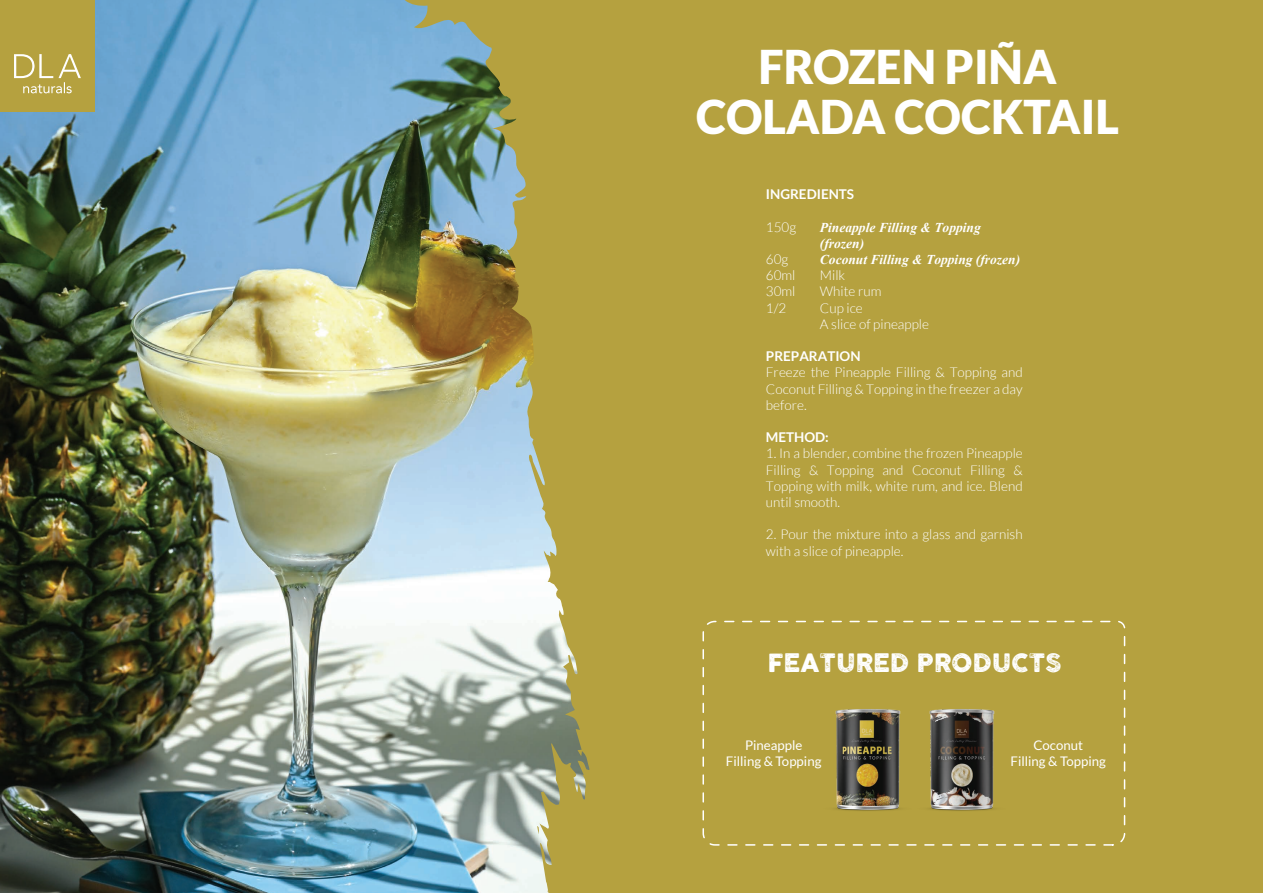
<style>
.page{position:relative;width:1263px;height:893px;background:#b5a13f}
.page>*{position:absolute;margin:0;border:0;box-sizing:border-box;transform-origin:0 0}
.t1{font:900 46.5px/49.3px "Lato";color:#fff;text-align:center}
.t2{font:24.9px "COCOGOOSELETTERPRESS";color:#fff}
.t3{font:300 13.5px/16.2px "Lato";color:#fff}
.t4{font:italic 700 13.5px/16.2px "Times New Roman";color:#fff}
.t5{font:700 13.5px "Lato";color:#fff}
.t6{font:13.2px/15.9px "Lato";color:#fff;text-align:center}
</style>
<div class="page">
<img style="left:0;top:0;width:589px;height:893px">
<div style="left:0;top:0;width:95px;height:112px;background:#b5a13f"></div>
<svg style="left:14px;top:54px;width:67px;height:39px"></svg>
<svg style="left:702px;top:620px;width:424px;height:226px"></svg>
<img style="left:942px;top:675px;width:94px;height:150px">
<img style="left:792px;top:675px;width:150px;height:150px">
<h1 class="t1" style="left:696px;top:42px;width:424px">FROZEN PIÑA<br>COLADA COCKTAIL</h1>
<p class="t5" style="left:766px;top:187px;width:90px">INGREDIENTS</p>
<p class="t3" style="left:766px;top:219px;width:32px">150g</p>
<p class="t4" style="left:820px;top:219px;width:162px">Pineapple Filling &amp; Topping (frozen)</p>
<p class="t3" style="left:766px;top:251px;width:24px">60g</p>
<p class="t4" style="left:820px;top:251px;width:202px">Coconut Filling &amp; Topping (frozen)</p>
<p class="t3" style="left:766px;top:267px;width:31px">60ml</p>
<p class="t3" style="left:820px;top:267px;width:27px">Milk</p>
<p class="t3" style="left:766px;top:284px;width:31px">30ml</p>
<p class="t3" style="left:820px;top:284px;width:63px">White rum</p>
<p class="t3" style="left:766px;top:300px;width:22px">1/2</p>
<p class="t3" style="left:820px;top:300px;width:111px">Cup ice<br>A slice of pineapple</p>
<p class="t5" style="left:766px;top:349px;width:96px">PREPARATION</p>
<p class="t3" style="left:766px;top:365px;width:258px;text-align:justify">Freeze the Pineapple Filling &amp; Topping and Coconut Filling &amp; Topping in the freezer a day before.</p>
<p class="t5" style="left:766px;top:430px;width:64px">METHOD:</p>
<p class="t3" style="left:766px;top:446px;width:258px;text-align:justify">1. In a blender, combine the frozen Pineapple Filling &amp; Topping and Coconut Filling &amp; Topping with milk, white rum, and ice. Blend until smooth.</p>
<p class="t3" style="left:766px;top:527px;width:258px">2. Pour the mixture into a glass and garnish with a slice of pineapple.</p>
<h2 class="t2" style="left:767px;top:649px;width:296px">FEATURED PRODUCTS</h2>
<p class="t6" style="left:726px;top:737px;width:97px">Pineapple<br>Filling &amp; Topping</p>
<p class="t6" style="left:1010px;top:737px;width:97px">Coconut<br>Filling &amp; Topping</p>
</div>
